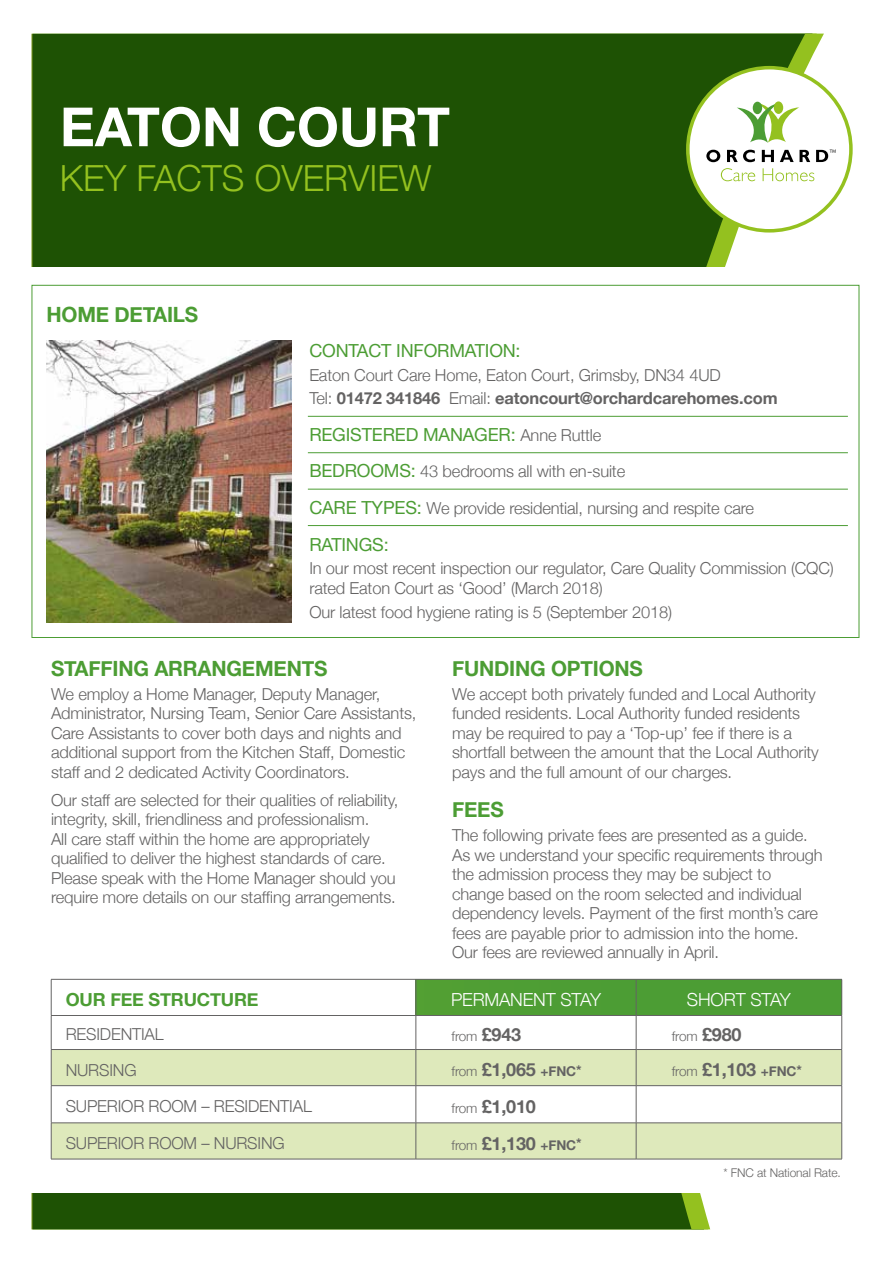
<style>
.page{position:relative;width:893px;height:1263px;background:#fff}
.page>*{position:absolute;margin:0;border:0;box-sizing:border-box;transform-origin:0 0}
.t1{font:700 54px "Helvetica Neue";color:#fff}
.t2{font:300 36px "Helvetica Neue";color:#94c11f}
.t3{font:700 21px "Helvetica Neue";letter-spacing:-.01em;color:#4c9d34}
.t4{font:18px "Helvetica Neue";letter-spacing:-.01em;color:#4c9d34}
.t5{font:700 18px "Helvetica Neue";letter-spacing:-.01em;color:#646363}
.t6{font:300 18px "Helvetica Neue";letter-spacing:-.01em;color:#fff}
.t7{font:700 18px "Helvetica Neue";letter-spacing:-.01em;color:#4c9d34}
.t8{font:300 16.5px/19.5px "Helvetica Neue";letter-spacing:-.01em;color:#646363}
.t9{font:300 13.5px "Helvetica Neue";letter-spacing:-.01em;color:#646363}
.t10{font:300 12px "Helvetica Neue";letter-spacing:-.01em;color:#646363}
.s1{font-weight:700}
.s2{font-weight:300;font-size:16.5px;color:#646363}
.s3{font-weight:400;font-size:18px;color:#4c9d34}
.s4{font-weight:700;font-size:18px}
.s5{font-weight:300;font-size:13.5px}
.s6{font-size:13.5px}
</style>
<div class="page">
<div style="left:32px;top:34px;width:595px;height:1195px;background:#1e5204"></div>
<svg style="left:627px;top:34px;width:197px;height:1195px;fill:#1e5204"></svg>
<div style="left:23px;top:267px;width:827px;height:926px;background:#fff"></div>
<div style="left:688px;top:68px;width:163px;height:163px;background:#fff;border-radius:50%"></div>
<div style="left:686px;top:66px;width:167px;height:167px;border:4px solid #94c11f;border-radius:50%"></div>
<svg style="left:737px;top:103px;width:62px;height:40px"></svg>
<div style="left:753px;top:102px;width:9px;height:12px;background:#4c9d34;border-radius:50%"></div>
<div style="left:774px;top:101px;width:9px;height:13px;background:#94c11f;border-radius:50%"></div>
<svg style="left:706px;top:150px;width:14px;height:12px"></svg>
<svg style="left:727px;top:150px;width:28px;height:12px"></svg>
<svg style="left:762px;top:150px;width:12px;height:12px"></svg>
<svg style="left:780px;top:150px;width:30px;height:12px"></svg>
<svg style="left:816px;top:150px;width:20px;height:12px"></svg>
<svg style="left:721px;top:168px;width:34px;height:13px"></svg>
<svg style="left:763px;top:168px;width:51px;height:13px"></svg>
<img style="left:47px;top:341px;width:244px;height:281px">
<hr style="left:308px;top:416px;width:540px;height:1px;background:#4c9d34">
<hr style="left:308px;top:452px;width:540px;height:1px;background:#4c9d34">
<hr style="left:308px;top:489px;width:540px;height:1px;background:#4c9d34">
<hr style="left:308px;top:525px;width:540px;height:1px;background:#4c9d34">
<div style="left:416px;top:979px;width:220px;height:36px;background:#4e9e34"></div>
<div style="left:636px;top:979px;width:206px;height:36px;background:#4c9d34"></div>
<svg style="left:52px;top:1050px;width:789px;height:109px;fill:#dee9bb"></svg>
<hr style="left:416px;top:979px;width:1px;height:36px;background:#646363">
<hr style="left:636px;top:979px;width:1px;height:36px;background:#646363">
<hr style="left:51px;top:1016px;width:1px;height:33px;background:#646363">
<hr style="left:416px;top:1016px;width:1px;height:33px;background:#646363">
<hr style="left:636px;top:1016px;width:1px;height:33px;background:#646363">
<hr style="left:841px;top:1016px;width:1px;height:33px;background:#646363">
<hr style="left:51px;top:1086px;width:1px;height:37px;background:#646363">
<hr style="left:416px;top:1086px;width:1px;height:37px;background:#646363">
<hr style="left:636px;top:1086px;width:1px;height:37px;background:#646363">
<hr style="left:841px;top:1086px;width:1px;height:37px;background:#646363">
<hr style="left:51px;top:1122px;width:365px;height:1px;background:#646363">
<hr style="left:51px;top:1123px;width:1px;height:36px;background:#646363">
<hr style="left:416px;top:1122px;width:220px;height:1px;background:#646363">
<hr style="left:416px;top:1123px;width:1px;height:36px;background:#646363">
<hr style="left:636px;top:1122px;width:206px;height:1px;background:#646363">
<hr style="left:636px;top:1123px;width:1px;height:36px;background:#646363">
<hr style="left:841px;top:1123px;width:1px;height:36px;background:#646363">
<hr style="left:51px;top:1159px;width:365px;height:1px;background:#646363">
<hr style="left:416px;top:1159px;width:220px;height:1px;background:#646363">
<hr style="left:636px;top:1159px;width:206px;height:1px;background:#646363">
<hr style="left:51px;top:1049px;width:365px;height:1px;background:#646363">
<hr style="left:51px;top:1050px;width:1px;height:35px;background:#646363">
<hr style="left:416px;top:1049px;width:220px;height:1px;background:#646363">
<hr style="left:416px;top:1050px;width:1px;height:35px;background:#646363">
<hr style="left:636px;top:1049px;width:206px;height:1px;background:#646363">
<hr style="left:636px;top:1050px;width:1px;height:35px;background:#646363">
<hr style="left:841px;top:1050px;width:1px;height:35px;background:#646363">
<hr style="left:51px;top:1085px;width:365px;height:1px;background:#646363">
<hr style="left:416px;top:1085px;width:220px;height:1px;background:#646363">
<hr style="left:636px;top:1085px;width:206px;height:1px;background:#646363">
<hr style="left:51px;top:979px;width:365px;height:1px;background:#646363">
<hr style="left:51px;top:979px;width:1px;height:36px;background:#646363">
<hr style="left:416px;top:979px;width:220px;height:1px;background:#646363">
<hr style="left:636px;top:979px;width:206px;height:1px;background:#646363">
<hr style="left:841px;top:979px;width:1px;height:36px;background:#646363">
<hr style="left:51px;top:1015px;width:365px;height:1px;background:#646363">
<hr style="left:416px;top:1015px;width:220px;height:1px;background:#646363">
<hr style="left:636px;top:1015px;width:206px;height:1px;background:#646363">
<h1 class="t1" style="left:60px;top:85px;width:392px">EATON COURT</h1>
<h2 class="t2" style="left:60px;top:149px;width:373px">KEY FACTS OVERVIEW</h2>
<p class="t3" style="left:47px;top:298px;width:153px">HOME DETAILS</p>
<p class="t4" style="left:309px;top:338px;width:213px">CONTACT INFORMATION:</p>
<p class="t8" style="left:309px;top:362px;width:470px;line-height:23.7px">Eaton Court Care Home, Eaton Court, Grimsby, DN34 4UD<br>Tel: <span class="s1">01472 341846</span> Email: <span class="s1">eatoncourt@orchardcarehomes.com</span></p>
<p class="t4" style="left:309px;top:422px;width:293px">REGISTERED MANAGER: <span class="s2">Anne Ruttle</span></p>
<p class="t8" style="left:309px;top:461px;width:317px"><span class="s3">BEDROOMS:</span> 43 bedrooms all with en-suite</p>
<p class="t8" style="left:309px;top:497px;width:446px"><span class="s3">CARE TYPES:</span> We provide residential, nursing and respite care</p>
<p class="t4" style="left:309px;top:531px;width:81px">RATINGS:</p>
<p class="t8" style="left:309px;top:557px;width:526px">In our most recent inspection our regulator, Care Quality Commission (CQC) rated Eaton Court as ‘Good’ (March 2018)</p>
<p class="t8" style="left:309px;top:601px;width:364px">Our latest food hygiene rating is 5 (September 2018)</p>
<p class="t3" style="left:51px;top:652px;width:278px">STAFFING ARRANGEMENTS</p>
<p class="t8" style="left:51px;top:683px;width:367px">We employ a Home Manager, Deputy Manager, Administrator, Nursing Team, Senior Care Assistants, Care Assistants to cover both days and nights and additional support from the Kitchen Staff, Domestic staff and 2 dedicated Activity Coordinators.</p>
<p class="t8" style="left:51px;top:789px;width:349px">Our staff are selected for their qualities of reliability, integrity, skill, friendliness and professionalism.<br>All care staff within the home are appropriately qualified to deliver the highest standards of care.<br>Please speak with the Home Manager should you require more details on our staffing arrangements.</p>
<p class="t3" style="left:452px;top:652px;width:192px">FUNDING OPTIONS</p>
<p class="t8" style="left:452px;top:683px;width:368px">We accept both privately funded and Local Authority funded residents. Local Authority funded residents may be required to pay a ‘Top-up’ fee if there is a shortfall between the amount that the Local Authority pays and the full amount of our charges.</p>
<p class="t3" style="left:452px;top:793px;width:53px">FEES</p>
<p class="t8" style="left:452px;top:824px;width:372px">The following private fees are presented as a guide.<br>As we understand your specific requirements through the admission process they may be subject to change based on the room selected and individual dependency levels. Payment of the first month’s care fees are payable prior to admission into the home.<br>Our fees are reviewed annually in April.</p>
<p class="t7" style="left:66px;top:986px;width:194px">OUR FEE STRUCTURE</p>
<p class="t6" style="left:451px;top:985px;width:151px">PERMANENT STAY</p>
<p class="t6" style="left:687px;top:985px;width:105px">SHORT STAY</p>
<p class="t8" style="left:66px;top:1024px;width:99px">RESIDENTIAL</p>
<p class="t9" style="left:452px;top:1025px;width:71px">from <span class="s4">£943</span></p>
<p class="t9" style="left:672px;top:1025px;width:71px">from <span class="s4">£980</span></p>
<p class="t8" style="left:66px;top:1059px;width:72px">NURSING</p>
<p class="t5" style="left:452px;top:1056px;width:131px"><span class="s5">from</span> £1,065 <span class="s6">+FNC*</span></p>
<p class="t5" style="left:672px;top:1056px;width:131px"><span class="s5">from</span> £1,103 <span class="s6">+FNC*</span></p>
<p class="t8" style="left:66px;top:1095px;width:248px">SUPERIOR ROOM – RESIDENTIAL</p>
<p class="t5" style="left:452px;top:1092px;width:86px"><span class="s5">from</span> £1,010</p>
<p class="t8" style="left:66px;top:1132px;width:220px">SUPERIOR ROOM – NURSING</p>
<p class="t5" style="left:452px;top:1129px;width:131px"><span class="s5">from</span> £1,130 <span class="s6">+FNC*</span></p>
<p class="t10" style="left:723px;top:1163px;width:119px">* FNC at National Rate.</p>
</div>
